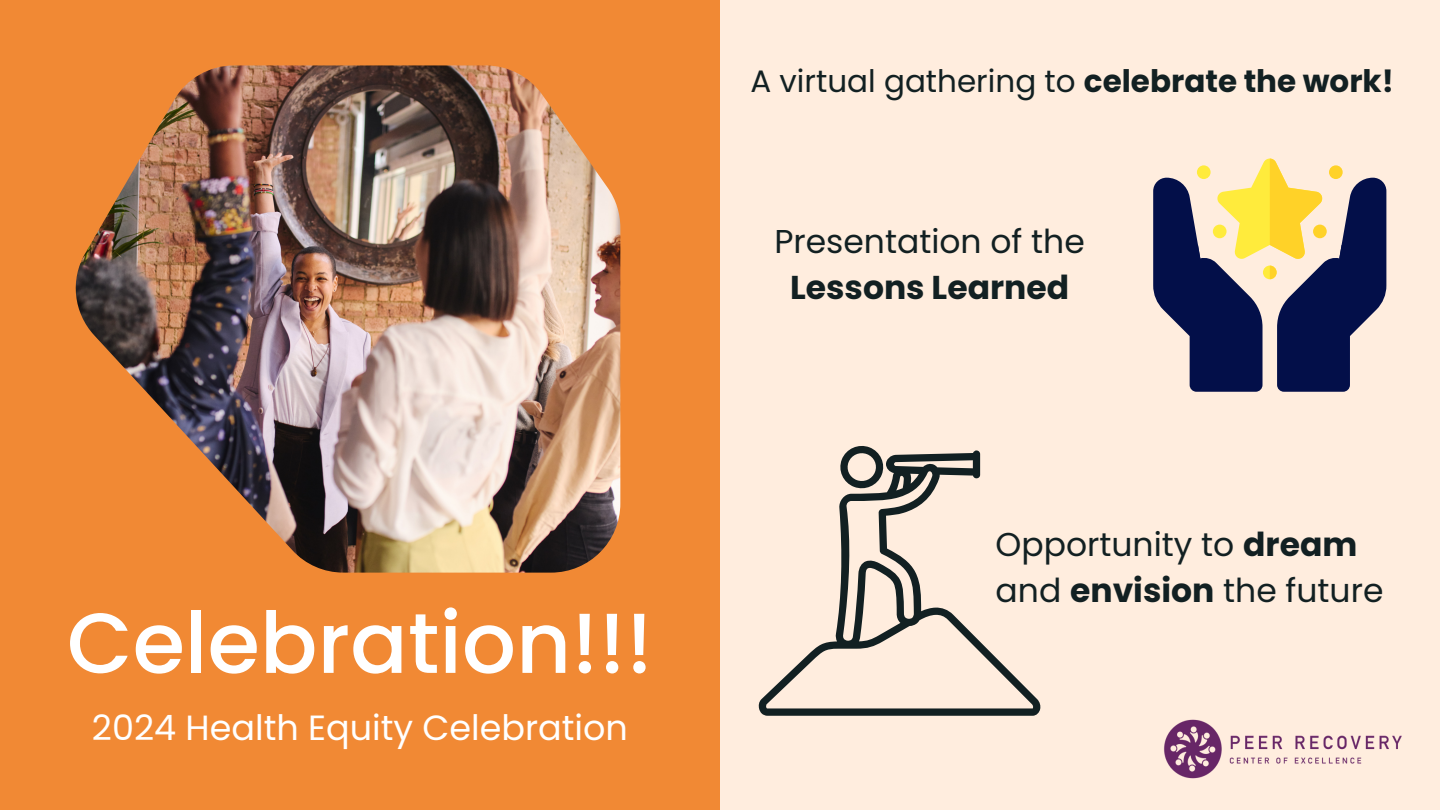
<style>
.page{position:relative;width:1440px;height:810px;background:#ffedde}
.page>*{position:absolute;margin:0;border:0;box-sizing:border-box;transform-origin:0 0}
.t1{font:500 85px "Poppins";color:#fff}
.t2{font:35px "Poppins";color:#fff}
.t3{font:33px/45.8px "Poppins";color:#122022}
.t4{font:700 33px "Poppins";color:#122022}
.t5{font:31px "Poppins";color:#122022}
.s1{font-weight:700}
</style>
<div class="page">
<div style="left:0;top:0;width:720px;height:810px;background:#f18934"></div>
<img style="left:76px;top:65px;width:544px;height:508px">
<svg style="left:758px;top:450px;width:283px;height:266px"></svg>
<svg style="left:838px;top:446px;width:48px;height:45px"></svg>
<svg style="left:1153px;top:159px;width:233px;height:233px"></svg>
<img style="left:1164px;top:719px;width:238px;height:60px">
<h1 class="t1" style="left:67px;top:584px;width:588px">Celebration!!!</h1>
<p class="t2" style="left:92px;top:703px;width:538px">2024 Health Equity Celebration</p>
<p class="t5" style="left:750px;top:60px;width:645px">A virtual gathering to <span class="s1">celebrate the work!</span></p>
<p class="t3" style="left:774px;top:219px;width:312px">Presentation of the</p>
<p class="t4" style="left:790px;top:264px;width:281px">Lessons Learned</p>
<p class="t3" style="left:996px;top:522px;width:389px">Opportunity to <span class="s1">dream </span>and <span class="s1">envision</span> the future</p>
</div>
